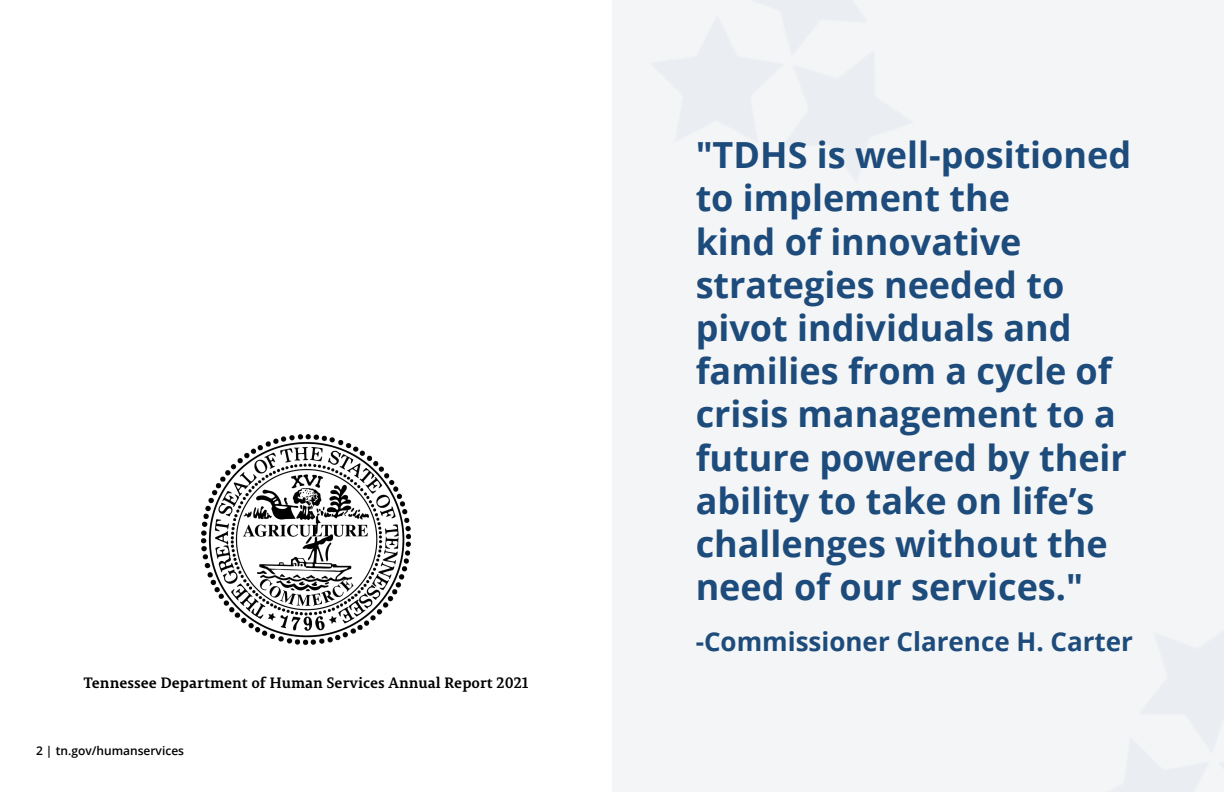
<style>
.page{position:relative;width:1224px;height:792px;background:#fff}
.page>*{position:absolute;margin:0;border:0;box-sizing:border-box;transform-origin:0 0}
.t1{font:700 36px/43.2px "Open Sans";color:#1d4b7b}
.t2{font:700 26px "Open Sans";color:#1d4b7b}
.t3{font:700 15px "Permian Slab Serif Typeface";color:#000}
.t4{font:600 12px "Open Sans";color:#000}
</style>
<div class="page">
<div style="left:612px;top:0;width:612px;height:792px;background:#f4f5f7"></div>
<img style="left:202px;top:434px;width:208px;height:211px">
<p class="t3" style="left:83px;top:670px;width:447px">Tennessee Department of Human Services Annual Report 2021</p>
<p class="t4" style="left:36px;top:743px;width:150px">2 | tn.gov/humanservices</p>
<p class="t1" style="left:696px;top:133px;width:437px">"TDHS is well-positioned to implement the<br>kind of innovative strategies needed to pivot individuals and families from a cycle of crisis management to a future powered by their ability to take on life’s challenges without the need of our services."</p>
<p class="t2" style="left:696px;top:624px;width:439px">-Commissioner Clarence H. Carter</p>
</div>
